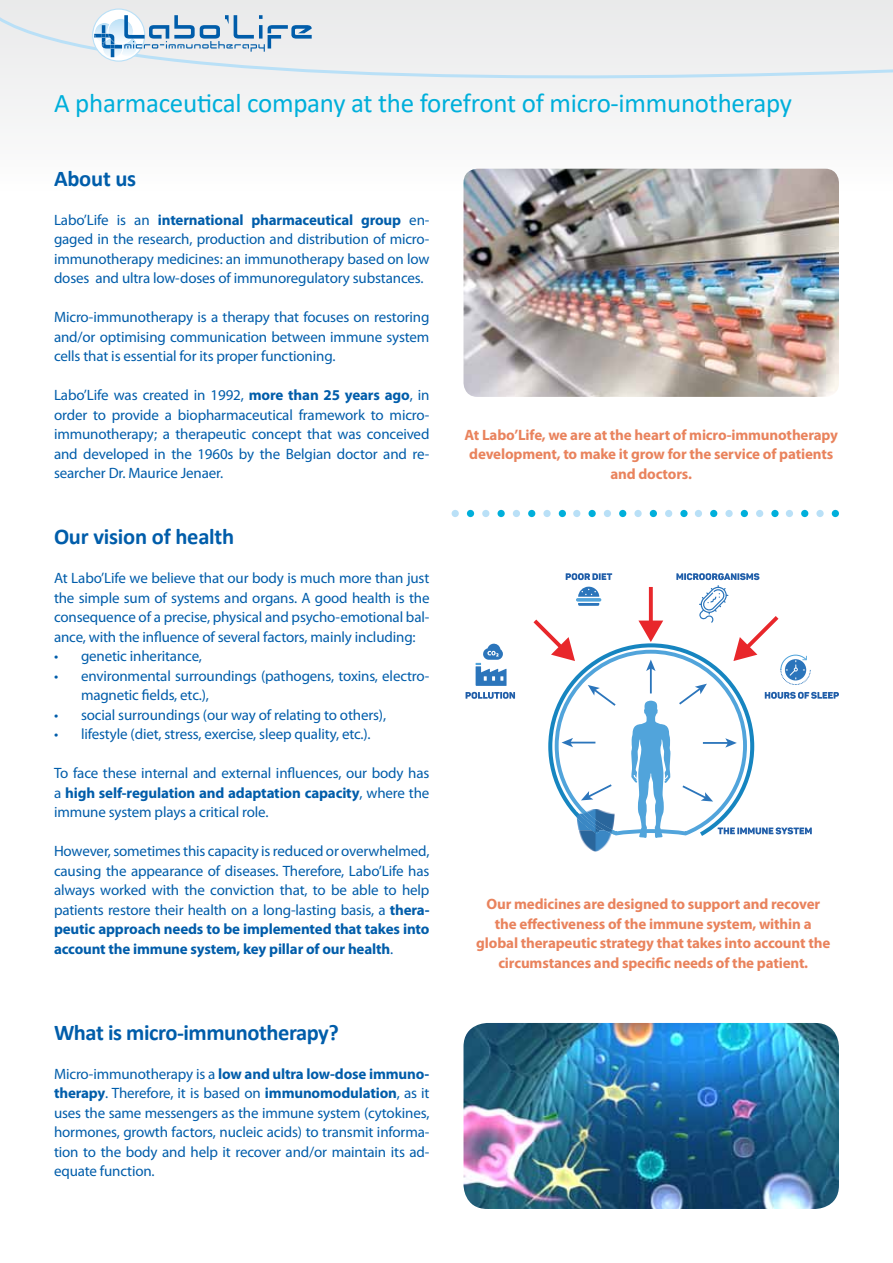
<style>
.page{position:relative;width:893px;height:1263px;background:#fff}
.page>*{position:absolute;margin:0;border:0;box-sizing:border-box;transform-origin:0 0}
.t1{font:27px "Calibri";letter-spacing:-.01em;color:#00afdb}
.t2{font:700 22.5px "Calibri";letter-spacing:-.02em;color:#005daa}
.t3{font:15px/19.5px "Myriad Pro";letter-spacing:-.01em;color:#005daa;text-align:justify}
.t4{font:700 15px/19.5px "Myriad Pro";letter-spacing:-.01em;color:#e9835d;text-align:center}
.s1{font-weight:700}
</style>
<div class="page">
<div style="left:0;top:0;width:893px;height:193px;background:#f6f6f7"></div>
<div style="left:0;top:0;width:893px;height:79px;background:#ecedee"></div>
<svg style="left:92px;top:9px;width:220px;height:53px"></svg>
<img style="left:581px;top:838px;width:29px;height:13px">
<svg style="left:476px;top:643px;width:30px;height:43px"></svg>
<svg style="left:466px;top:692px;width:49px;height:7px"></svg>
<svg style="left:533px;top:573px;width:306px;height:265px"></svg>
<img style="left:463px;top:169px;width:376px;height:228px">
<div style="left:513px;top:510px;width:7px;height:7px;background:#b9e0f7;border-radius:50%"></div>
<div style="left:634px;top:510px;width:8px;height:7px;background:#b9e0f7;border-radius:50%"></div>
<div style="left:573px;top:510px;width:7px;height:7px;background:#b9e0f7;border-radius:50%"></div>
<div style="left:452px;top:510px;width:7px;height:7px;background:#b9e0f7;border-radius:50%"></div>
<div style="left:695px;top:510px;width:7px;height:7px;background:#b9e0f7;border-radius:50%"></div>
<div style="left:786px;top:510px;width:7px;height:7px;background:#b9e0f7;border-radius:50%"></div>
<div style="left:543px;top:510px;width:8px;height:7px;background:#b9e0f7;border-radius:50%"></div>
<div style="left:665px;top:510px;width:7px;height:7px;background:#b9e0f7;border-radius:50%"></div>
<div style="left:756px;top:510px;width:7px;height:7px;background:#b9e0f7;border-radius:50%"></div>
<div style="left:604px;top:510px;width:7px;height:7px;background:#b9e0f7;border-radius:50%"></div>
<div style="left:482px;top:510px;width:7px;height:7px;background:#b9e0f7;border-radius:50%"></div>
<div style="left:725px;top:510px;width:8px;height:7px;background:#b9e0f7;border-radius:50%"></div>
<div style="left:816px;top:510px;width:8px;height:7px;background:#b9e0f7;border-radius:50%"></div>
<div style="left:528px;top:510px;width:7px;height:7px;background:#00afdb;border-radius:50%"></div>
<div style="left:650px;top:510px;width:7px;height:7px;background:#00afdb;border-radius:50%"></div>
<div style="left:588px;top:510px;width:8px;height:7px;background:#00afdb;border-radius:50%"></div>
<div style="left:467px;top:510px;width:7px;height:7px;background:#00afdb;border-radius:50%"></div>
<div style="left:710px;top:510px;width:7px;height:7px;background:#00afdb;border-radius:50%"></div>
<div style="left:801px;top:510px;width:7px;height:7px;background:#00afdb;border-radius:50%"></div>
<div style="left:559px;top:510px;width:7px;height:7px;background:#00afdb;border-radius:50%"></div>
<div style="left:680px;top:510px;width:8px;height:7px;background:#00afdb;border-radius:50%"></div>
<div style="left:771px;top:510px;width:8px;height:7px;background:#00afdb;border-radius:50%"></div>
<div style="left:619px;top:510px;width:7px;height:7px;background:#00afdb;border-radius:50%"></div>
<div style="left:497px;top:510px;width:8px;height:7px;background:#00afdb;border-radius:50%"></div>
<div style="left:741px;top:510px;width:7px;height:7px;background:#00afdb;border-radius:50%"></div>
<div style="left:832px;top:510px;width:7px;height:7px;background:#00afdb;border-radius:50%"></div>
<img style="left:463px;top:1023px;width:376px;height:186px">
<h1 class="t1" style="left:54px;top:85px;width:739px">A pharmaceutical company at the forefront of micro-immunotherapy</h1>
<h2 class="t2" style="left:54px;top:162px;width:84px">About us</h2>
<p class="t3" style="left:54px;top:210px;width:377px">Labo’Life is an <span class="s1">international pharmaceutical group</span> en&shy;gaged in the research, production and distribution of micro&shy;immunotherapy medicines: an immunotherapy based on low doses and ultra low-doses of immunoregulatory substances.</p>
<p class="t3" style="left:54px;top:307px;width:377px">Micro-immunotherapy is a therapy that focuses on restoring and/or optimising communication between immune system cells that is essential for its proper functioning.</p>
<p class="t3" style="left:54px;top:385px;width:377px">Labo’Life was created in 1992, <span class="s1">more than 25 years ago</span>, in order to provide a biopharmaceutical framework to micro&shy;immunotherapy; a therapeutic concept that was conceived and developed in the 1960s by the Belgian doctor and re&shy;searcher Dr. Maurice Jenaer.</p>
<h2 class="t2" style="left:54px;top:521px;width:182px">Our vision of health</h2>
<p class="t3" style="left:54px;top:568px;width:377px">At Labo’Life we believe that our body is much more than just the simple sum of systems and organs. A good health is the consequence of a precise, physical and psycho-emotional bal&shy;ance, with the influence of several factors, mainly including:</p>
<p class="t3" style="left:54px;top:646px;width:150px">• genetic inheritance,</p>
<p class="t3" style="left:81px;top:666px;width:350px;text-indent:-27px">• environmental surroundings (pathogens, toxins, electro&shy;magnetic fields, etc.),</p>
<p class="t3" style="left:54px;top:705px;width:334px">• social surroundings (our way of relating to others),</p>
<p class="t3" style="left:54px;top:724px;width:318px">• lifestyle (diet, stress, exercise, sleep quality, etc.).</p>
<p class="t3" style="left:54px;top:763px;width:377px">To face these internal and external influences, our body has a <span class="s1">high self-regulation and adaptation capacity</span>, where the immune system plays a critical role.</p>
<p class="t3" style="left:54px;top:841px;width:377px">However, sometimes this capacity is reduced or overwhelmed, causing the appearance of diseases. Therefore, Labo’Life has always worked with the conviction that, to be able to help patients restore their health on a long-lasting basis, a <span class="s1">thera&shy;peutic approach needs to be implemented that takes into account the immune system, key pillar of our health</span>.</p>
<h2 class="t2" style="left:54px;top:1016px;width:286px">What is micro-immunotherapy?</h2>
<p class="t3" style="left:54px;top:1064px;width:377px">Micro-immunotherapy is a <span class="s1">low and ultra low-dose immuno&shy;therapy</span>. Therefore, it is based on <span class="s1">immunomodulation</span>, as it uses the same messengers as the immune system (cytokines, hormones, growth factors, nucleic acids) to transmit informa&shy;tion to the body and help it recover and/or maintain its ad&shy;equate function.</p>
<p class="t4" style="left:464px;top:424px;width:375px">At Labo’Life, we are at the heart of micro-immunotherapy development, to make it grow for the service of patients and doctors.</p>
<p class="t4" style="left:476px;top:894px;width:355px">Our medicines are designed to support and recover the effectiveness of the immune system, within a global therapeutic strategy that takes into account the circumstances and specific needs of the patient.</p>
</div>
